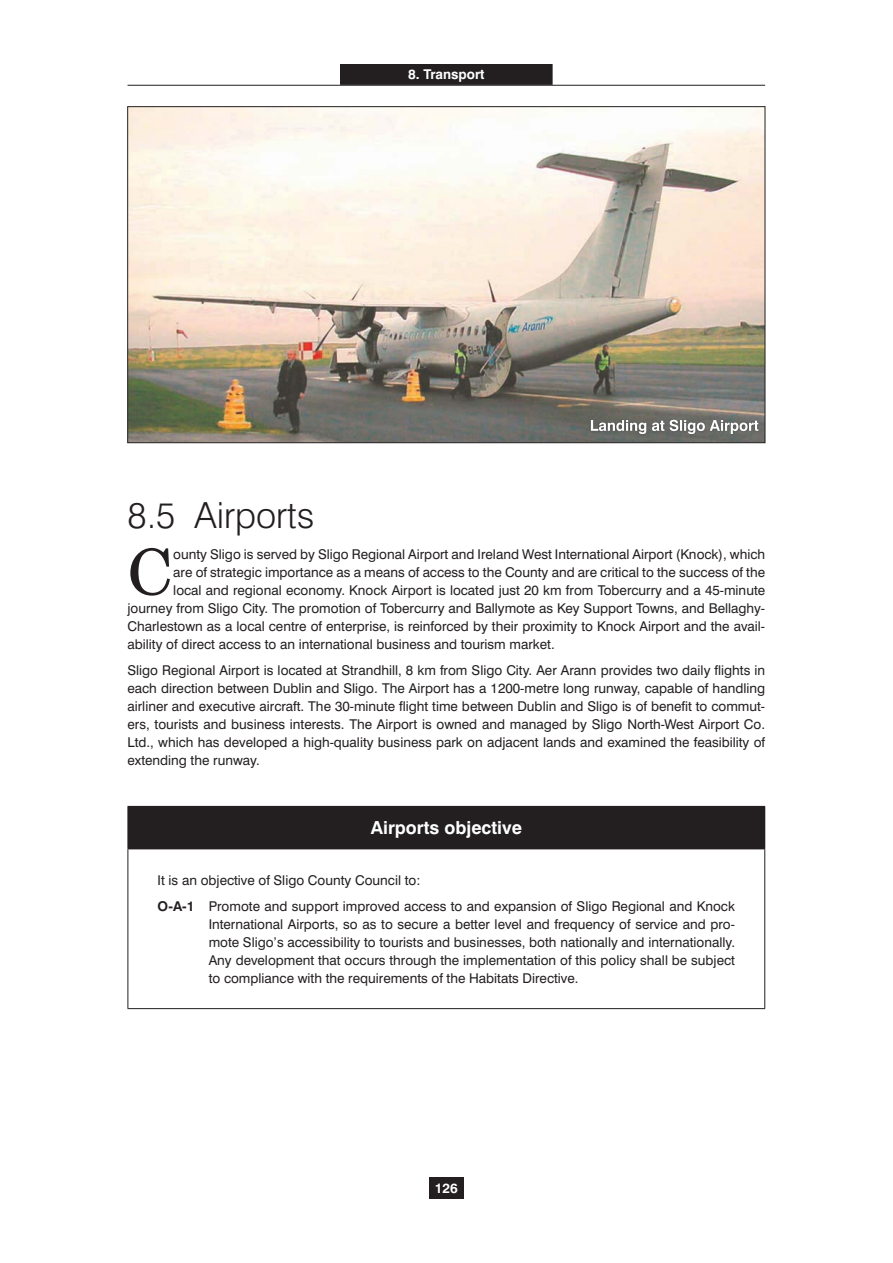
<style>
.page{position:relative;width:893px;height:1263px;background:#fff}
.page>*{position:absolute;margin:0;border:0;box-sizing:border-box;transform-origin:0 0}
.t1{font:63.3px "New Century Schlbk";color:#231f20}
.t2{font:300 36px "Swiss 721 BT";color:#231f20}
.t3{font:700 18px "Swiss 721 BT";color:#fff}
.t4{font:13.5px/18px "Swiss 721 BT";color:#231f20;text-align:justify}
.t5{font:700 13.5px "Swiss 721 BT";color:#fff}
.s1{font-weight:700}
</style>
<div class="page">
<hr style="left:128px;top:85px;width:637px;height:1px;background:#231f20">
<div style="left:341px;top:65px;width:211px;height:19px;background:#231f20"></div>
<div style="left:340px;top:64px;width:213px;height:21px;border:2px solid #231f20"></div>
<div style="left:429px;top:1177px;width:35px;height:22px;background:#231f20"></div>
<div style="left:128px;top:806px;width:637px;height:43px;background:#231f20"></div>
<hr style="left:128px;top:849px;width:637px;height:1px;background:#231f20">
<hr style="left:128px;top:849px;width:1px;height:159px;background:#231f20">
<hr style="left:764px;top:849px;width:1px;height:159px;background:#231f20">
<hr style="left:128px;top:1008px;width:637px;height:1px;background:#231f20">
<img style="left:130px;top:109px;width:633px;height:332px">
<img style="left:588px;top:417px;width:173px;height:20px">
<svg style="left:591px;top:420px;width:167px;height:14px"></svg>
<p class="t5" style="left:408px;top:69px;width:78px">8. Transport</p>
<h2 class="t2" style="left:128px;top:502px;width:189px">8.5 Airports</h2>
<h1 class="t1" style="left:128px;top:548px;width:47px">C</h1>
<p class="t4" style="left:173px;top:546px;width:593px">ounty Sligo is served by Sligo Regional Airport and Ireland West International Airport (Knock), which</p>
<p class="t4" style="left:173px;top:564px;width:593px">are of strategic importance as a means of access to the County and are critical to the success of the</p>
<p class="t4" style="left:173px;top:582px;width:593px">local and regional economy. Knock Airport is located just 20 km from Tobercurry and a 45-minute</p>
<p class="t4" style="left:127px;top:600px;width:639px">journey from Sligo City. The promotion of Tobercurry and Ballymote as Key Support Towns, and Bellaghy-</p>
<p class="t4" style="left:127px;top:618px;width:639px">Charlestown as a local centre of enterprise, is reinforced by their proximity to Knock Airport and the avail-</p>
<p class="t4" style="left:127px;top:636px;width:429px">ability of direct access to an international business and tourism market.</p>
<p class="t4" style="left:127px;top:663px;width:639px">Sligo Regional Airport is located at Strandhill, 8 km from Sligo City. Aer Arann provides two daily flights in each direction between Dublin and Sligo. The Airport has a 1200-metre long runway, capable of handling airliner and executive aircraft. The 30-minute flight time between Dublin and Sligo is of benefit to commut&shy;ers, tourists and business interests. The Airport is owned and managed by Sligo North-West Airport Co.<br>Ltd., which has developed a high-quality business park on adjacent lands and examined the feasibility of extending the runway.</p>
<h3 class="t3" style="left:371px;top:822px;width:153px">Airports objective</h3>
<p class="t4" style="left:158px;top:868px;width:579px;line-height:26.5px">It is an objective of Sligo County Council to:<br><span class="s1">O-A-1</span> Promote and support improved access to and expansion of Sligo Regional and Knock</p>
<p class="t4" style="left:209px;top:917px;width:528px">International Airports, so as to secure a better level and frequency of service and pro&shy;mote Sligo’s accessibility to tourists and businesses, both nationally and internationally.<br>Any development that occurs through the implementation of this policy shall be subject to compliance with the requirements of the Habitats Directive.</p>
<p class="t5" style="left:435px;top:1183px;width:24px">126</p>
</div>
